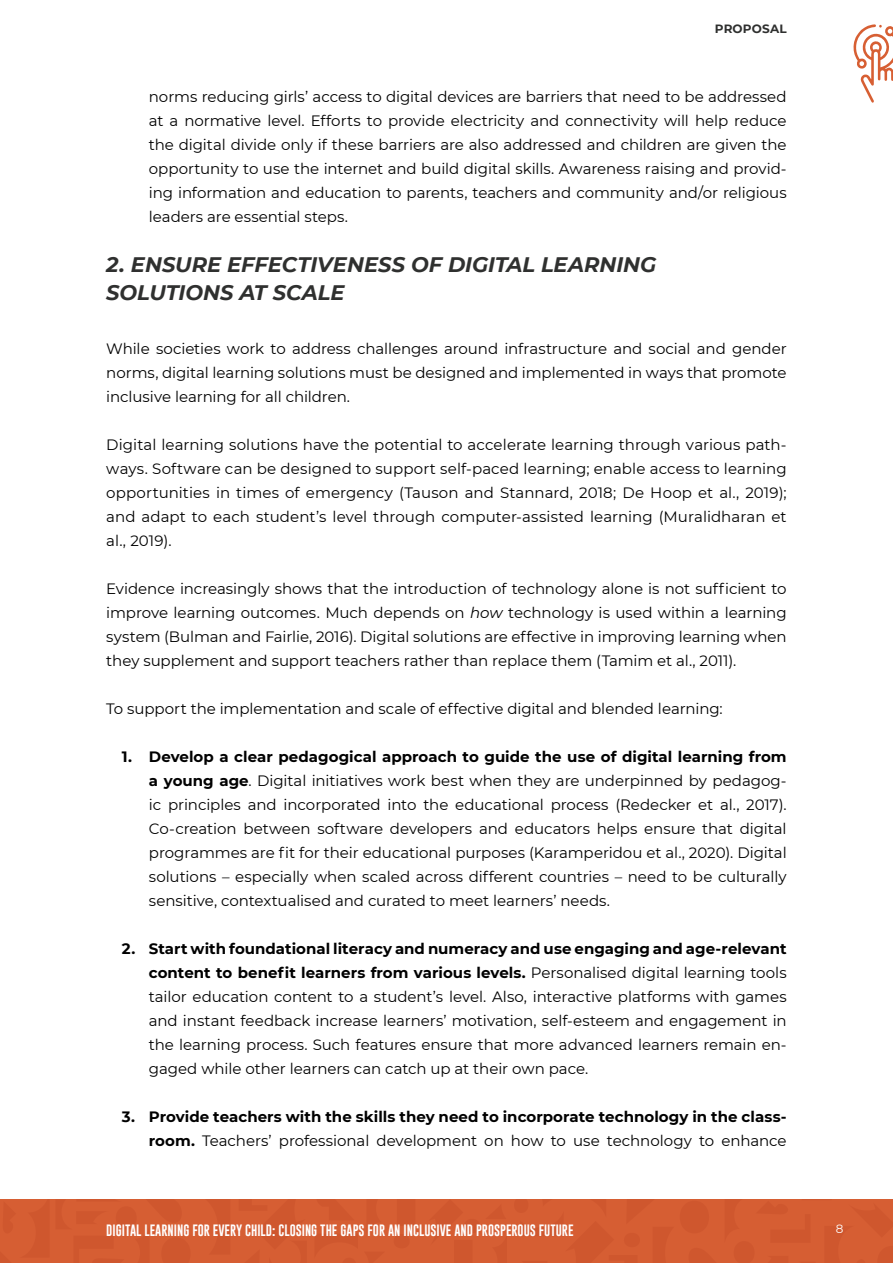
<style>
.page{position:relative;width:893px;height:1263px;background:#fff}
.page>*{position:absolute;margin:0;border:0;box-sizing:border-box;transform-origin:0 0}
.t1{font:italic 700 21px/28.5px "Montserrat";letter-spacing:-.005em;color:#2f302f}
.t2{font:15px/24px "Montserrat";letter-spacing:-.005em;color:#000;text-align:justify}
.t3{font:700 15px/24px "Montserrat";color:#000;text-align:right}
.t4{font:12px "Gobold";color:#fff}
.t5{font:700 12px "Montserrat";letter-spacing:.015em;color:#2f302f}
.t6{font:12px "Montserrat";color:#fff}
.s1{font-style:italic}
.s2{font-weight:700}
.s3{font-weight:400}
</style>
<div class="page">
<div style="left:0;top:1199px;width:893px;height:64px;background:#d65e33"></div>
<svg style="left:853px;top:24px;width:40px;height:79px"></svg>
<p class="t5" style="left:715px;top:20px;width:73px">PROPOSAL</p>
<p class="t2" style="left:149px;top:84px;width:639px">norms reducing girls’ access to digital devices are barriers that need to be addressed at a normative level. Efforts to provide electricity and connectivity will help reduce the digital divide only if these barriers are also addressed and children are given the opportunity to use the internet and build digital skills. Awareness raising and provid&shy;ing information and education to parents, teachers and community and/or religious leaders are essential steps.</p>
<h1 class="t1" style="left:106px;top:249px;width:551px">2. ENSURE EFFECTIVENESS OF DIGITAL LEARNING<br>SOLUTIONS AT SCALE</h1>
<p class="t2" style="left:106px;top:336px;width:682px">While societies work to address challenges around infrastructure and social and gender norms, digital learning solutions must be designed and implemented in ways that promote inclusive learning for all children.</p>
<p class="t2" style="left:106px;top:432px;width:682px">Digital learning solutions have the potential to accelerate learning through various path&shy;ways. Software can be designed to support self-paced learning; enable access to learning opportunities in times of emergency (Tauson and Stannard, 2018; De Hoop et al., 2019); and adapt to each student’s level through computer-assisted learning (Muralidharan et al., 2019).</p>
<p class="t2" style="left:106px;top:576px;width:682px">Evidence increasingly shows that the introduction of technology alone is not sufficient to improve learning outcomes. Much depends on <span class="s1">how</span> technology is used within a learning system (Bulman and Fairlie, 2016). Digital solutions are effective in improving learning when they supplement and support teachers rather than replace them (Tamim et al., 2011).</p>
<p class="t2" style="left:106px;top:696px;width:618px">To support the implementation and scale of effective digital and blended learning:</p>
<p class="t2" style="left:149px;top:744px;width:639px;text-indent:-27px"><span class="s2">1. Develop a clear pedagogical approach to guide the use of digital learning from a young age</span>. Digital initiatives work best when they are underpinned by pedagog&shy;ic principles and incorporated into the educational process (Redecker et al., 2017).<br>Co-creation between software developers and educators helps ensure that digital programmes are fit for their educational purposes (Karamperidou et al., 2020). Digital solutions – especially when scaled across different countries – need to be culturally sensitive, contextualised and curated to meet learners’ needs.</p>
<p class="t2" style="left:149px;top:936px;width:639px;text-indent:-27px"><span class="s2">2. Start with foundational literacy and numeracy and use engaging and age-relevant content to benefit learners from various levels.</span> Personalised digital learning tools tailor education content to a student’s level. Also, interactive platforms with games and instant feedback increase learners’ motivation, self-esteem and engagement in the learning process. Such features ensure that more advanced learners remain en&shy;gaged while other learners can catch up at their own pace.</p>
<p class="t3" style="left:122px;top:1104px;width:666px">3. Provide teachers with the skills they need to incorporate technology in the class&shy;room. <span class="s3">Teachers’ professional development on how to use technology to enhance</span></p>
<p class="t4" style="left:106px;top:1223px;width:469px">DIGITAL LEARNING FOR EVERY CHILD: CLOSING THE GAPS FOR AN INCLUSIVE AND PROSPEROUS FUTURE</p>
<p class="t6" style="left:836px;top:1221px;width:9px">8</p>
</div>
